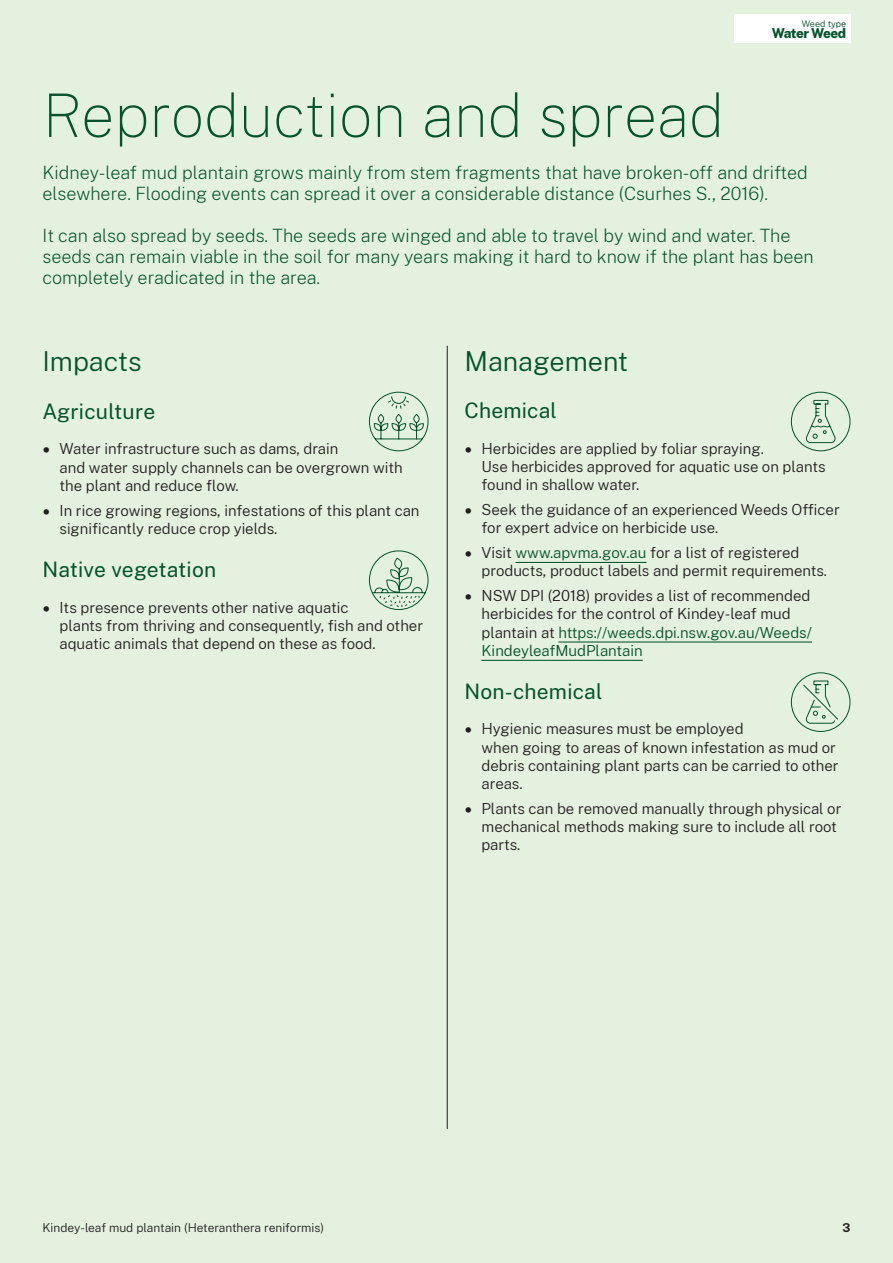
<style>
.page{position:relative;width:893px;height:1263px;background:#e4f1de}
.page>*{position:absolute;margin:0;border:0;box-sizing:border-box;transform-origin:0 0}
.H1{font:100 60px "Public Sans";color:#05522d}
.H2{font:300 27px "Public Sans";color:#05522d}
.H3{font:21px "Public Sans";letter-spacing:.01em;color:#05522d}
.Intro{font:200 18px/21px "Public Sans";color:#05522d}
.t1{font:300 15px/18.3px "Public Sans";color:#231f20}
.Body{font:800 13.5px "Public Sans";letter-spacing:-.045em;color:#05522d}
.t2{font:300 12px "Public Sans";color:#231f20}
.t3{font:700 12px "Public Sans";color:#231f20}
.Small_Print{font:300 9px "Public Sans";color:#05522d}
.s1{font-family:"Nunito Sans"}
.s2{color:#05522d}
</style>
<div class="page">
<hr style="left:447px;top:346px;width:1px;height:783px;background:#231f20">
<svg style="left:368px;top:391px;width:61px;height:61px"></svg>
<svg style="left:368px;top:550px;width:61px;height:60px"></svg>
<hr style="left:516px;top:562px;width:130px;height:1px;background:#05522d">
<hr style="left:559px;top:641px;width:253px;height:1px;background:#05522d">
<hr style="left:481px;top:660px;width:162px;height:1px;background:#05522d">
<svg style="left:790px;top:391px;width:61px;height:61px"></svg>
<svg style="left:790px;top:672px;width:61px;height:60px"></svg>
<div style="left:733px;top:14px;width:117px;height:29px;background:#fff"></div>
<p class="Small_Print" style="left:802px;top:17px;width:46px">Weed type</p>
<p class="Body" style="left:772px;top:23px;width:76px">Water Weed</p>
<h1 class="H1" style="left:43px;top:75px;width:683px">Reproduction and spread</h1>
<p class="Intro" style="left:43px;top:161px;width:767px">Kidney-leaf mud plantain grows mainly from stem fragments that have broken-off and drifted elsewhere. Flooding events can spread it over a considerable distance (Csurhes S., 2016).</p>
<p class="Intro" style="left:43px;top:225px;width:773px">It can also spread by seeds. The seeds are winged and able to travel by wind and water. The seeds can remain viable in the soil for many years making it hard to know if the plant has been completely eradicated in the area.</p>
<h2 class="H2" style="left:43px;top:342px;width:100px">Impacts</h2>
<h3 class="H3" style="left:43px;top:397px;width:114px">Agriculture</h3>
<p class="t1" style="left:60px;top:439px;width:345px;text-indent:-17px"><span class="s1">•</span> Water infrastructure such as dams, drain<br>and water supply channels can be overgrown with the plant and reduce flow.</p>
<p class="t1" style="left:60px;top:500px;width:361px;text-indent:-17px"><span class="s1">•</span> In rice growing regions, infestations of this plant can significantly reduce crop yields.</p>
<h3 class="H3" style="left:43px;top:555px;width:175px">Native vegetation</h3>
<p class="t1" style="left:60px;top:597px;width:365px;text-indent:-17px"><span class="s1">•</span> Its presence prevents other native aquatic<br>plants from thriving and consequently, fish and other aquatic animals that depend on these as food.</p>
<h2 class="H2" style="left:464px;top:342px;width:165px">Management</h2>
<h3 class="H3" style="left:464px;top:396px;width:94px">Chemical</h3>
<p class="t1" style="left:481px;top:438px;width:346px;text-indent:-17px"><span class="s1">•</span> Herbicides are applied by foliar spraying.<br>Use herbicides approved for aquatic use on plants found in shallow water.</p>
<p class="t1" style="left:481px;top:500px;width:360px;text-indent:-17px"><span class="s1">•</span> Seek the guidance of an experienced Weeds Officer for expert advice on herbicide use.</p>
<p class="t1" style="left:481px;top:543px;width:347px;text-indent:-17px"><span class="s1">•</span> Visit <span class="s2">www.apvma.gov.au</span> for a list of registered products, product labels and permit requirements.</p>
<p class="t1" style="left:481px;top:586px;width:332px;text-indent:-17px"><span class="s1">•</span> NSW DPI (2018) provides a list of recommended herbicides for the control of Kindey-leaf mud plantain at <span class="s2">https://weeds.dpi.nsw.gov.au/Weeds/ KindeyleafMudPlantain</span></p>
<h3 class="H3" style="left:464px;top:677px;width:139px">Non-chemical</h3>
<p class="t1" style="left:481px;top:719px;width:359px;text-indent:-17px"><span class="s1">•</span> Hygienic measures must be employed<br>when going to areas of known infestation as mud or debris containing plant parts can be carried to other areas.</p>
<p class="t1" style="left:481px;top:799px;width:361px;text-indent:-17px"><span class="s1">•</span> Plants can be removed manually through physical or mechanical methods making sure to include all root parts.</p>
<p class="t2" style="left:43px;top:1219px;width:283px">Kindey-leaf mud plantain (Heteranthera reniformis)</p>
<p class="t3" style="left:842px;top:1219px;width:9px">3</p>
</div>
